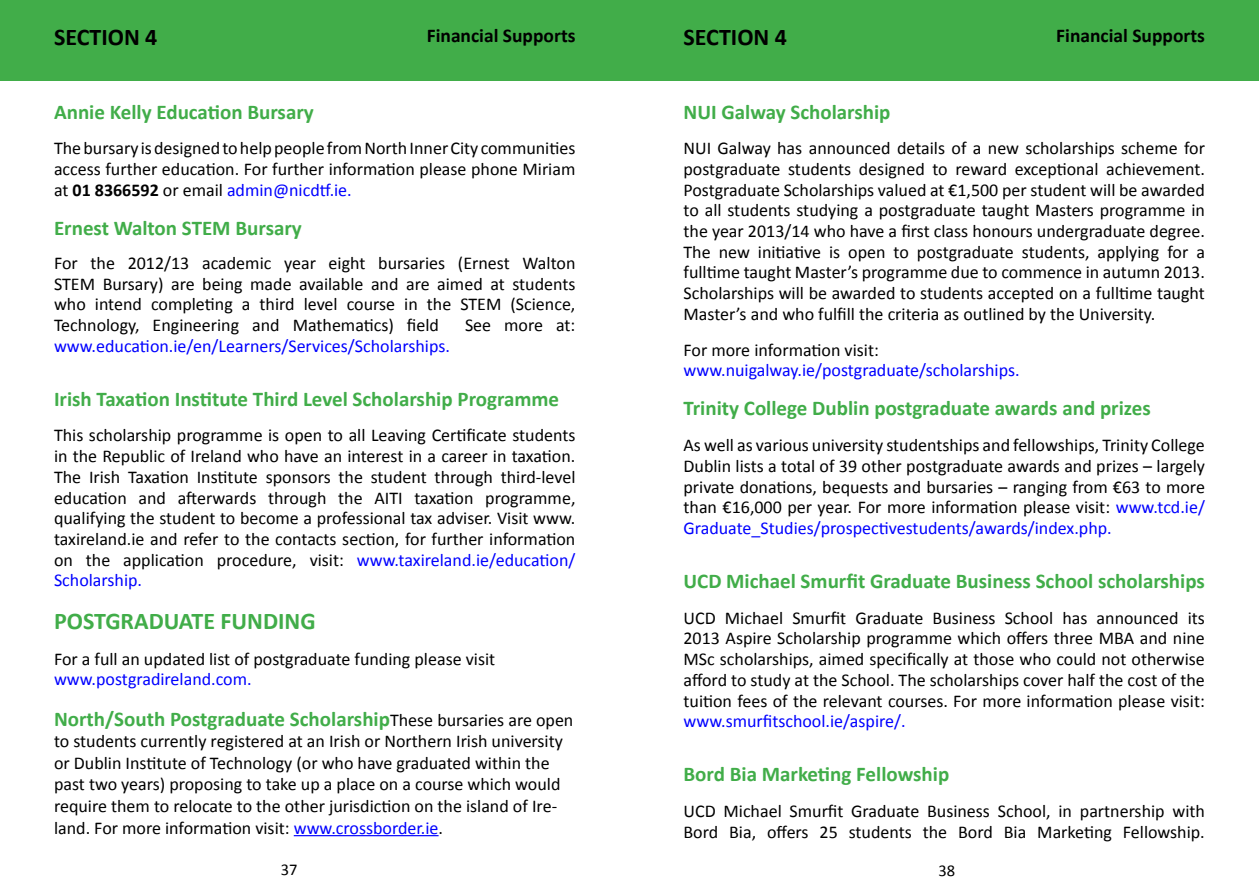
<style>
.page{position:relative;width:1259px;height:893px;background:#fff}
.page>*{position:absolute;margin:0;border:0;box-sizing:border-box;transform-origin:0 0}
.t1{font:700 24px "Calibri";color:#41ad49}
.t2{font:700 24px "Calibri";color:#000}
.t3{font:700 21px "Calibri";color:#41ad49}
.t4{font:700 19.5px "Calibri";color:#000}
.t5{font:18px/20.7px "Calibri";color:#000;text-align:justify}
.t6{font:18px "Calibri";color:#00f}
.t7{font:16.5px "Calibri";color:#000}
.s1{font-weight:700}
.s2{color:#00f}
.s3{font-weight:400;font-size:18px;color:#000}
</style>
<div class="page">
<div style="left:630px;top:0;width:629px;height:80px;background:#41ad49"></div>
<div style="left:0;top:0;width:639px;height:80px;background:#41ad49"></div>
<hr style="left:294px;top:835px;width:144px;height:1px;background:#00f">
<h1 class="t2" style="left:54px;top:22px;width:105px">SECTION 4</h1>
<p class="t4" style="left:427px;top:23px;width:150px">Financial Supports</p>
<h1 class="t2" style="left:683px;top:22px;width:105px">SECTION 4</h1>
<p class="t4" style="left:1056px;top:23px;width:150px">Financial Supports</p>
<p class="t3" style="left:54px;top:98px;width:261px">Annie Kelly Education Bursary</p>
<p class="t5" style="left:54px;top:138px;width:523px">The bursary is designed to help people from North Inner City communities access further education. For further information please phone Miriam at <span class="s1">01 8366592</span> or email <span class="s2">admin@nicdtf.ie.</span></p>
<p class="t3" style="left:54px;top:214px;width:249px">Ernest Walton STEM Bursary</p>
<p class="t5" style="left:54px;top:253px;width:523px">For the 2012/13 academic year eight bursaries (Ernest Walton STEM Bursary) are being made available and are aimed at students who intend completing a third level course in the STEM (Science, Technology, Engineering and Mathematics) field</p>
<p class="t5" style="left:465px;top:315px;width:112px">See more at:</p>
<p class="t6" style="left:54px;top:334px;width:397px">www.education.ie/en/Learners/Services/Scholarships.</p>
<p class="t3" style="left:54px;top:385px;width:507px">Irish Taxation Institute Third Level Scholarship Programme</p>
<p class="t5" style="left:54px;top:425px;width:523px">This scholarship programme is open to all Leaving Certificate students in the Republic of Ireland who have an interest in a career in taxation.<br>The Irish Taxation Institute sponsors the student through third-level education and afterwards through the AITI taxation programme, qualifying the student to become a professional tax adviser. Visit www. taxireland.ie and refer to the contacts section, for further information on the application procedure, visit: <span class="s2">www.taxireland.ie/education/ Scholarship.</span></p>
<h1 class="t1" style="left:54px;top:606px;width:263px">POSTGRADUATE FUNDING</h1>
<p class="t5" style="left:54px;top:648px;width:443px">For a full an updated list of postgraduate funding please visit</p>
<p class="t6" style="left:54px;top:668px;width:199px">www.postgradireland.com.</p>
<p class="t3" style="left:54px;top:705px;width:521px">North/South Postgraduate Scholarship<span class="s3">These bursaries are open</span></p>
<p class="t5" style="left:54px;top:730px;width:510px;line-height:21.6px;text-align:left">to students currently registered at an Irish or Northern Irish university or Dublin Institute of Technology (or who have graduated within the past two years) proposing to take up a place on a course which would require them to relocate to the other jurisdiction on the island of Ire&shy;land. For more information visit: <span class="s2">www.crossborder.ie</span>.</p>
<p class="t3" style="left:683px;top:98px;width:209px">NUI Galway Scholarship</p>
<p class="t5" style="left:683px;top:138px;width:523px">NUI Galway has announced details of a new scholarships scheme for postgraduate students designed to reward exceptional achievement.<br>Postgraduate Scholarships valued at €1,500 per student will be awarded to all students studying a postgraduate taught Masters programme in the year 2013/14 who have a first class honours undergraduate degree.<br>The new initiative is open to postgraduate students, applying for a fulltime taught Master’s programme due to commence in autumn 2013.<br>Scholarships will be awarded to students accepted on a fulltime taught Master’s and who fulfill the criteria as outlined by the University.</p>
<p class="t5" style="left:683px;top:339px;width:197px">For more information visit:</p>
<p class="t6" style="left:683px;top:359px;width:338px">www.nuigalway.ie/postgraduate/scholarships.</p>
<p class="t3" style="left:683px;top:395px;width:469px">Trinity College Dublin postgraduate awards and prizes</p>
<p class="t5" style="left:683px;top:435px;width:523px">As well as various university studentships and fellowships, Trinity College Dublin lists a total of 39 other postgraduate awards and prizes – largely private donations, bequests and bursaries – ranging from €63 to more than €16,000 per year. For more information please visit: <span class="s2">www.tcd.ie/ Graduate_Studies/prospectivestudents/awards/index.php.</span></p>
<p class="t3" style="left:683px;top:568px;width:523px">UCD Michael Smurfit Graduate Business School scholarships</p>
<p class="t5" style="left:683px;top:607px;width:523px">UCD Michael Smurfit Graduate Business School has announced its 2013 Aspire Scholarship programme which offers three MBA and nine MSc scholarships, aimed specifically at those who could not otherwise afford to study at the School. The scholarships cover half the cost of the tuition fees of the relevant courses. For more information please visit:</p>
<p class="t6" style="left:683px;top:710px;width:224px">www.smurfitschool.ie/aspire/.</p>
<p class="t3" style="left:683px;top:761px;width:267px">Bord Bia Marketing Fellowship</p>
<p class="t5" style="left:683px;top:801px;width:523px">UCD Michael Smurfit Graduate Business School, in partnership with<br>Bord Bia, offers 25 students the Bord Bia Marketing Fellowship.</p>
<p class="t7" style="left:281px;top:859px;width:18px">37</p>
<p class="t7" style="left:938px;top:860px;width:18px">38</p>
</div>
